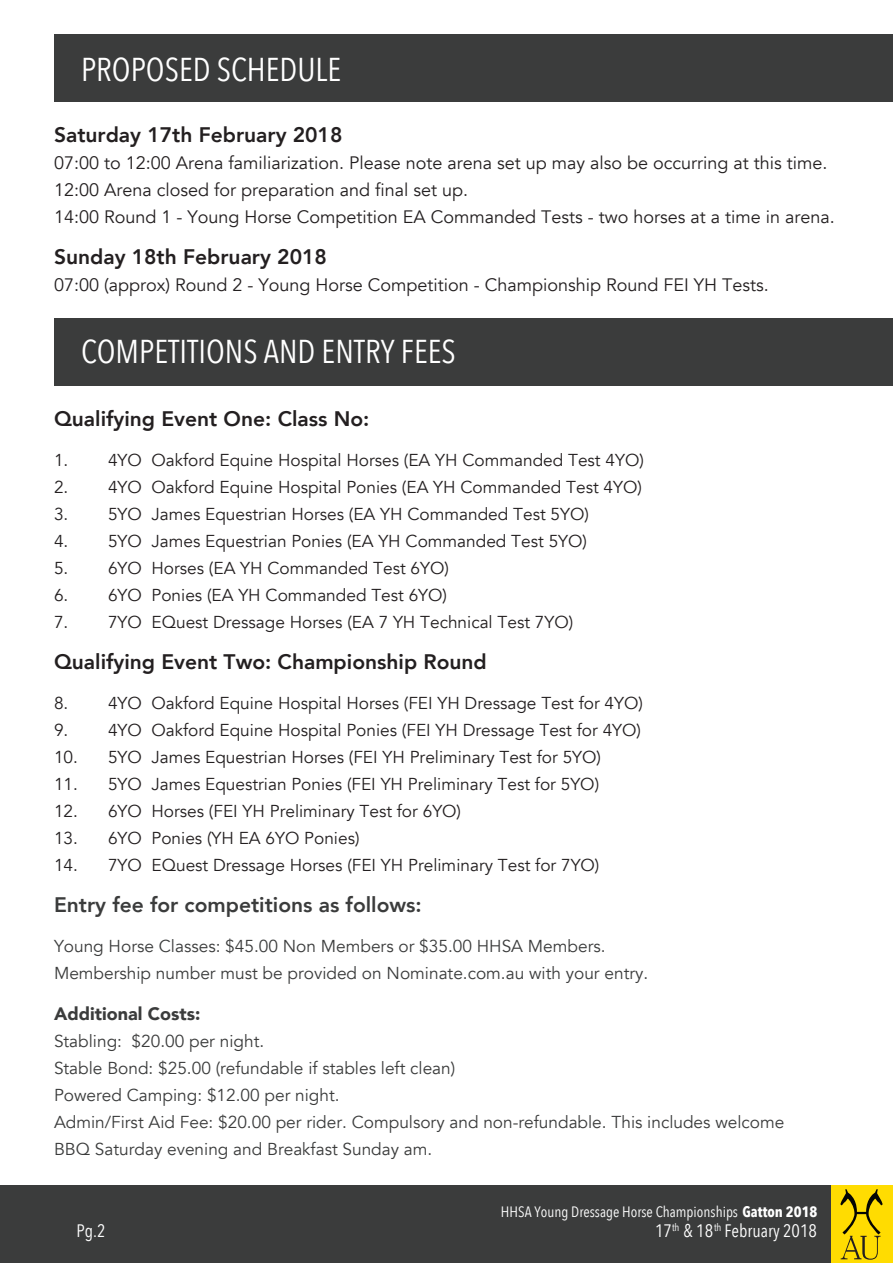
<style>
.page{position:relative;width:893px;height:1263px;background:#fff}
.page>*{position:absolute;margin:0;border:0;box-sizing:border-box;transform-origin:0 0}
.t1{font:33px "Avenir Next Condensed";color:#fff}
.t2{font:800 21px "Avenir";color:#231f20}
.t3{font:800 21px "Avenir";color:#3b3c3c}
.t4{font:18px/27px "Avenir";color:#231f20}
.t5{font:18px "Avenir Next Condensed";color:#fff}
.t6{font:900 18px "Avenir";color:#3b3c3c}
.t7{font:17.25px "Avenir";color:#231f20}
.t8{font:17.25px/27px "Avenir";color:#3b3c3c}
.t9{font:15px "Avenir Next Condensed";color:#fff}
.s1{font-weight:700}
</style>
<div class="page">
<div style="left:54px;top:35px;width:839px;height:67px;background:#3b3c3c"></div>
<div style="left:54px;top:318px;width:839px;height:67px;background:#3b3c3c"></div>
<div style="left:0;top:1185px;width:893px;height:78px;background:#3b3c3c"></div>
<div style="left:831px;top:1185px;width:62px;height:78px;background:#ffdc01"></div>
<svg style="left:840px;top:1189px;width:43px;height:71px"></svg>
<h1 class="t1" style="left:81px;top:41px;width:262px">PROPOSED SCHEDULE</h1>
<p class="t2" style="left:54px;top:119px;width:290px">Saturday 17th February 2018</p>
<p class="t4" style="left:54px;top:150px;width:775px">07:00 to 12:00 Arena familiarization. Please note arena set up may also be occurring at this time.</p>
<p class="t4" style="left:54px;top:177px;width:782px">12:00 Arena closed for preparation and final set up.<br>14:00 Round 1 - Young Horse Competition EA Commanded Tests - two horses at a time in arena.</p>
<p class="t2" style="left:54px;top:240px;width:274px">Sunday 18th February 2018</p>
<p class="t4" style="left:54px;top:271px;width:716px">07:00 (approx) Round 2 - Young Horse Competition - Championship Round FEI YH Tests.</p>
<h1 class="t1" style="left:81px;top:323px;width:376px">COMPETITIONS AND ENTRY FEES</h1>
<p class="t2" style="left:54px;top:402px;width:317px">Qualifying Event One: Class No:</p>
<p class="t7" style="left:54px;top:450px;width:591px">1. 4YO Oakford Equine Hospital Horses (EA YH Commanded Test 4YO)</p>
<p class="t7" style="left:54px;top:477px;width:589px">2. 4YO Oakford Equine Hospital Ponies (EA YH Commanded Test 4YO)</p>
<p class="t7" style="left:54px;top:504px;width:536px">3. 5YO James Equestrian Horses (EA YH Commanded Test 5YO)</p>
<p class="t7" style="left:54px;top:531px;width:534px">4. 5YO James Equestrian Ponies (EA YH Commanded Test 5YO)</p>
<p class="t7" style="left:54px;top:558px;width:396px">5. 6YO Horses (EA YH Commanded Test 6YO)</p>
<p class="t7" style="left:54px;top:585px;width:395px">6. 6YO Ponies (EA YH Commanded Test 6YO)</p>
<p class="t7" style="left:54px;top:612px;width:521px">7. 7YO EQuest Dressage Horses (EA 7 YH Technical Test 7YO)</p>
<p class="t2" style="left:54px;top:645px;width:434px">Qualifying Event Two: Championship Round</p>
<p class="t7" style="left:54px;top:693px;width:590px">8. 4YO Oakford Equine Hospital Horses (FEI YH Dressage Test for 4YO)</p>
<p class="t7" style="left:54px;top:720px;width:588px">9. 4YO Oakford Equine Hospital Ponies (FEI YH Dressage Test for 4YO)</p>
<p class="t7" style="left:54px;top:747px;width:548px">10. 5YO James Equestrian Horses (FEI YH Preliminary Test for 5YO)</p>
<p class="t7" style="left:54px;top:774px;width:547px">11. 5YO James Equestrian Ponies (FEI YH Preliminary Test for 5YO)</p>
<p class="t7" style="left:54px;top:801px;width:409px">12. 6YO Horses (FEI YH Preliminary Test for 6YO)</p>
<p class="t7" style="left:54px;top:828px;width:307px">13. 6YO Ponies (YH EA 6YO Ponies)</p>
<p class="t7" style="left:54px;top:855px;width:547px">14. 7YO EQuest Dressage Horses (FEI YH Preliminary Test for 7YO)</p>
<p class="t3" style="left:54px;top:888px;width:369px">Entry fee for competitions as follows:</p>
<p class="t8" style="left:54px;top:933px;width:596px">Young Horse Classes: $45.00 Non Members or $35.00 HHSA Members.<br>Membership number must be provided on Nominate.com.au with your entry.</p>
<p class="t6" style="left:54px;top:998px;width:148px">Additional Costs:</p>
<p class="t8" style="left:54px;top:1028px;width:732px">Stabling: $20.00 per night.<br>Stable Bond: $25.00 (refundable if stables left clean)<br>Powered Camping: $12.00 per night.<br>Admin/First Aid Fee: $20.00 per rider. Compulsory and non-refundable. This includes welcome BBQ Saturday evening and Breakfast Sunday am.</p>
<p class="t5" style="left:77px;top:1215px;width:31px">Pg.2</p>
<p class="t9" style="left:501px;top:1199px;width:318px">HHSA Young Dressage Horse Championships <span class="s1">Gatton 2018</span></p>
<p class="t5" style="left:655px;top:1215px;width:163px">17<sup>th</sup> &amp; 18<sup>th</sup> February 2018</p>
</div>
